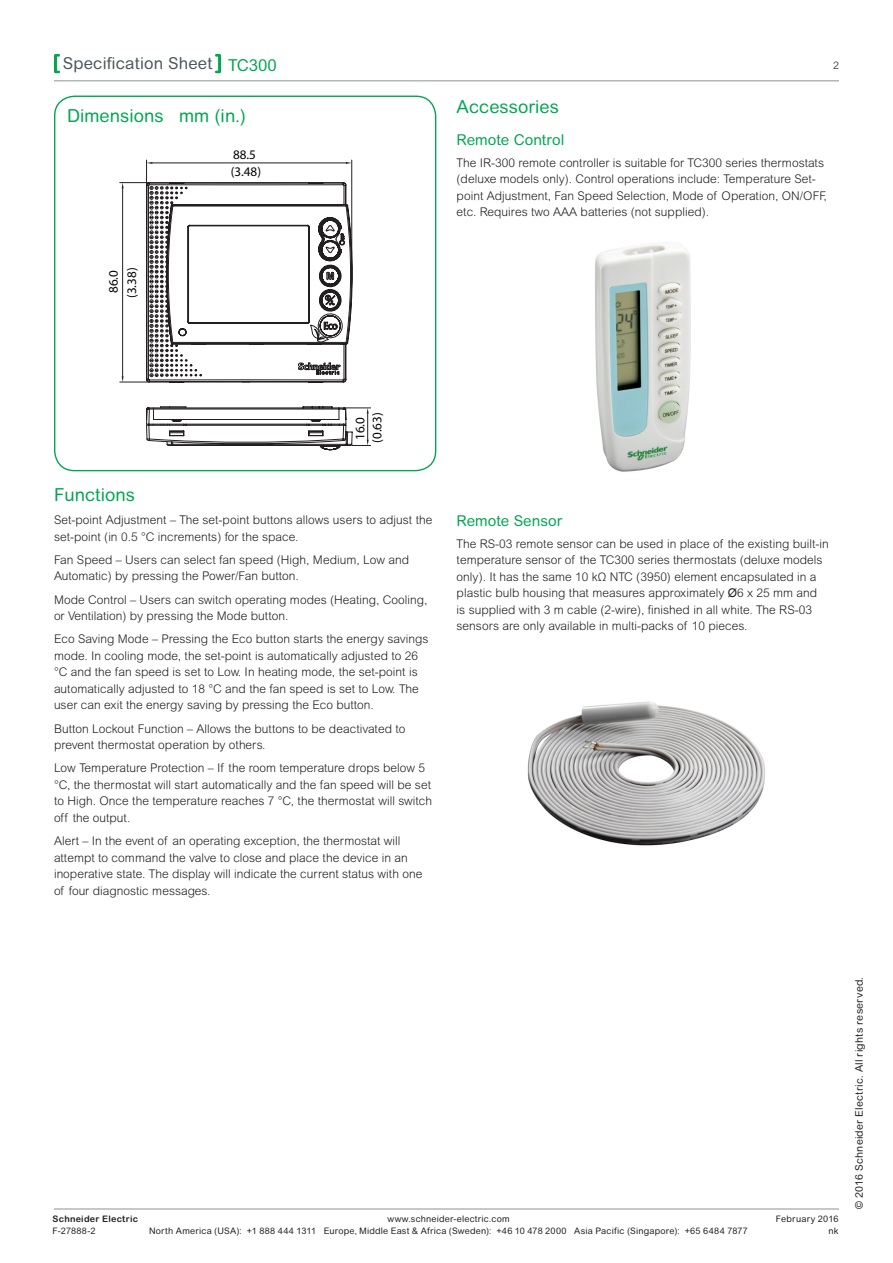
<style>
.page{position:relative;width:893px;height:1263px;background:#fff}
.page>*{position:absolute;margin:0;border:0;box-sizing:border-box;transform-origin:0 0}
.Section_Heading{font:18px "Arial Rounded MT Std";letter-spacing:.005em;color:#00a650}
.Header_-_Doc_Type{font:16.5px "Arial Rounded MT Std";letter-spacing:.01em;color:#4d555b}
.Header_-_Product_ID{font:16.5px "Arial Rounded MT Std";color:#00a650}
.Section_Subhead{font:15px "Arial Rounded MT Std";letter-spacing:.005em;color:#00a650}
.t1{font:300 13.05px/16.5px "Helvetica Neue";color:#010203}
.Body_Text{font:300 12px/16.5px "Arial Rounded MT Std";letter-spacing:.005em;color:#231f20}
.t2{font:10.5px "Arial Rounded MT Std";letter-spacing:.02em;color:#231f20}
.Page_number_right{font:10.5px "Arial Rounded MT Std";color:#4d555b}
.t3{font:9px "Arial Rounded MT Std";letter-spacing:.025em;color:#231f20}
.t4{font:700 9px "Arial Rounded MT Std";letter-spacing:.025em;color:#231f20}
.s1{font-family:"Arial";font-weight:400}
</style>
<div class="page">
<hr style="left:54px;top:80px;width:785px;height:1px;background:#979fa5">
<svg style="left:54px;top:54px;width:6px;height:19px"></svg>
<svg style="left:215px;top:54px;width:6px;height:19px"></svg>
<hr style="left:54px;top:1208px;width:785px;height:1px;background:#979fa5">
<svg style="left:146px;top:182px;width:207px;height:269px"></svg>
<hr style="left:122px;top:188px;width:1px;height:188px;background:#231e1f">
<svg style="left:120px;top:376px;width:27px;height:7px"></svg>
<svg style="left:120px;top:159px;width:232px;height:183px"></svg>
<svg style="left:345px;top:408px;width:26px;height:38px"></svg>
<img style="left:595px;top:242px;width:96px;height:230px">
<img style="left:527px;top:701px;width:238px;height:145px">
<p class="Header_-_Doc_Type" style="left:63px;top:54px;width:151px">Specification Sheet</p>
<p class="Header_-_Product_ID" style="left:228px;top:55px;width:50px">TC300</p>
<p class="Page_number_right" style="left:833px;top:59px;width:7px">2</p>
<p class="Section_Heading" style="left:67px;top:105px;width:180px">Dimensions mm (in.)</p>
<p class="t1" style="left:105px;top:293px;width:24px;rotate:-90deg">86.0</p>
<p class="t1" style="left:123px;top:298px;width:32px;rotate:-90deg">(3.38)</p>
<p class="t1" style="left:231px;top:146px;width:32px">88.5 (3.48)</p>
<p class="Section_Heading" style="left:457px;top:96px;width:104px">Accessories</p>
<p class="Section_Subhead" style="left:457px;top:131px;width:109px">Remote Control</p>
<p class="Body_Text" style="left:457px;top:154px;width:372px">The IR-300 remote controller is suitable for TC300 series thermostats (deluxe models only). Control operations include: Temperature Set&shy;point Adjustment, Fan Speed Selection, Mode of Operation, ON/OFF, etc. Requires two AAA batteries (not supplied).</p>
<p class="t1" style="left:351px;top:443px;width:32px;line-height:17.1px;rotate:-90deg">16.0 (0.63)</p>
<p class="Section_Heading" style="left:54px;top:484px;width:83px">Functions</p>
<p class="Body_Text" style="left:54px;top:512px;width:380px">Set-point Adjustment – The set-point buttons allows users to adjust the set-point (in 0.5 °C increments) for the space.</p>
<p class="Body_Text" style="left:54px;top:551px;width:357px">Fan Speed – Users can select fan speed (High, Medium, Low and<br>Automatic) by pressing the Power/Fan button.</p>
<p class="Body_Text" style="left:54px;top:591px;width:375px">Mode Control – Users can switch operating modes (Heating, Cooling, or Ventilation) by pressing the Mode button.</p>
<p class="Body_Text" style="left:54px;top:631px;width:376px">Eco Saving Mode – Pressing the Eco button starts the energy savings mode. In cooling mode, the set-point is automatically adjusted to 26 °C and the fan speed is set to Low. In heating mode, the set-point is automatically adjusted to 18 °C and the fan speed is set to Low. The user can exit the energy saving by pressing the Eco button.</p>
<p class="Body_Text" style="left:54px;top:720px;width:353px">Button Lockout Function – Allows the buttons to be deactivated to prevent thermostat operation by others.</p>
<p class="Body_Text" style="left:54px;top:760px;width:380px">Low Temperature Protection – If the room temperature drops below 5 °C, the thermostat will start automatically and the fan speed will be set to High. Once the temperature reaches 7 °C, the thermostat will switch off the output.</p>
<p class="Body_Text" style="left:54px;top:833px;width:370px">Alert – In the event of an operating exception, the thermostat will attempt to command the valve to close and place the device in an inoperative state. The display will indicate the current status with one of four diagnostic messages.</p>
<p class="Section_Subhead" style="left:457px;top:512px;width:107px">Remote Sensor</p>
<p class="Body_Text" style="left:457px;top:535px;width:374px">The RS-03 remote sensor can be used in place of the existing built-in temperature sensor of the TC300 series thermostats (deluxe models only). It has the same 10 kΩ NTC (3950) element encapsulated in a plastic bulb housing that measures approximately <span class="s1">Ø</span>6 x 25 mm and is supplied with 3 m cable (2-wire), finished in all white. The RS-03 sensors are only available in multi-packs of 10 pieces.</p>
<p class="t4" style="left:53px;top:1213px;width:87px">Schneider Electric</p>
<p class="t3" style="left:387px;top:1213px;width:124px">www.schneider-electric.com</p>
<p class="t3" style="left:776px;top:1213px;width:64px">February 2016</p>
<p class="t3" style="left:53px;top:1225px;width:45px">F-27888-2</p>
<p class="t3" style="left:149px;top:1225px;width:600px">North America (USA): +1 888 444 1311 Europe, Middle East &amp; Africa (Sweden): +46 10 478 2000 Asia Pacific (Singapore): +65 6484 7877</p>
<p class="t3" style="left:828px;top:1225px;width:12px">nk</p>
<p class="t2" style="left:853px;top:1209px;width:233px;rotate:-90deg">© 2016 Schneider Electric. All rights reserved.</p>
</div>
